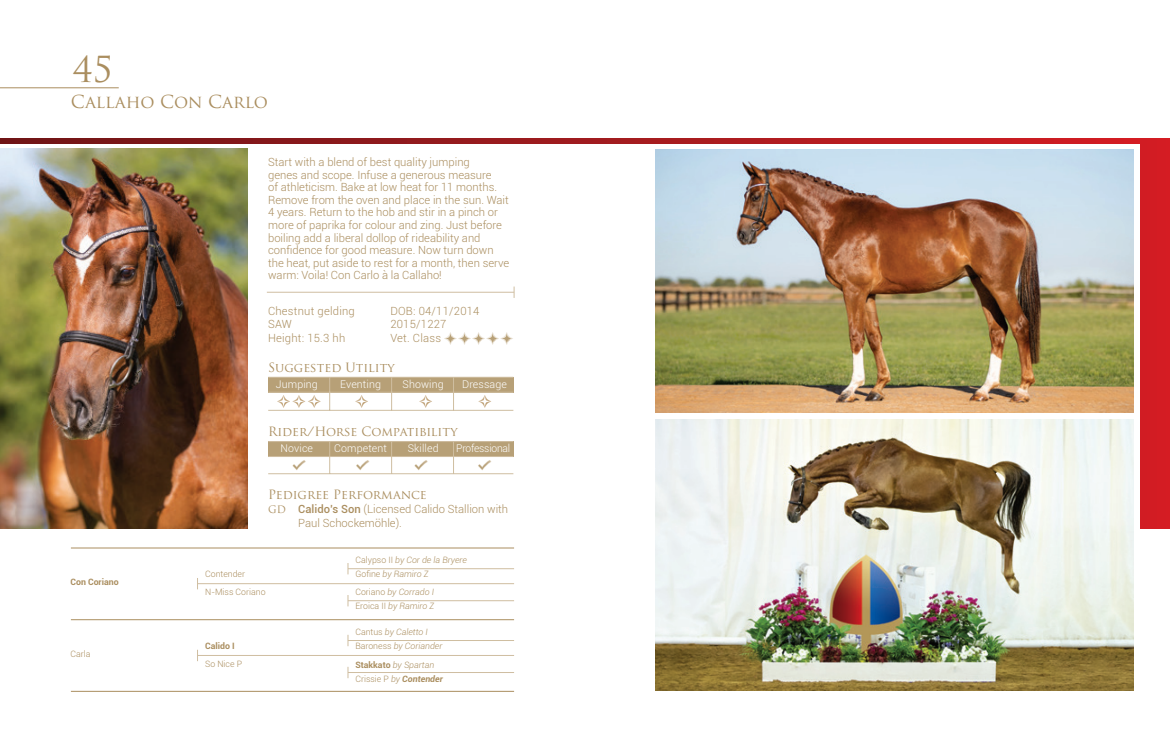
<style>
.page{position:relative;width:1170px;height:745px;background:#fff}
.page>*{position:absolute;margin:0;border:0;box-sizing:border-box;transform-origin:0 0}
.t1{font:35px "Trajan Pro";color:#aa8e5f}
.t2{font:17.5px "Trajan Pro";color:#aa8e5f}
.t3{font:12.5px "Trajan Pro";color:#aa8e5f}
.t4{font:300 11.25px/12.5px "Roboto";color:#aa8e5f}
.t5{font:300 11.25px "Roboto";letter-spacing:.02em;color:#aa8e5f}
.t6{font:300 10.62px "Roboto";letter-spacing:.01em;color:#fff}
.t7{font:300 10.62px "Roboto";letter-spacing:-.02em;color:#fff}
.t8{font:italic 300 8.75px "Roboto";color:#aa8e5f}
.t9{font:300 8.75px "Roboto";color:#aa8e5f}
.t10{font:italic 700 8.75px "Roboto";color:#aa8e5f}
.t11{font:700 8.75px "Roboto";color:#aa8e5f}
.s1{font-family:"Trajan Pro";font-weight:400;font-size:10px}
.s2{font-weight:500}
.s3{font-style:normal}
.s4{font-weight:700;font-style:normal}
.s5{font-weight:300;font-style:normal}
.s6{font-weight:300}
</style>
<div class="page">
<hr style="left:0;top:87px;width:119px;height:1px;background:#aa8e5f">
<img style="left:655px;top:149px;width:478px;height:263px">
<svg style="left:0;top:138px;width:1140px;height:6px;background:#9f191d"></svg>
<div style="left:1140px;top:138px;width:29px;height:390px;background:#d21c23"></div>
<img style="left:0;top:149px;width:247px;height:378px">
<hr style="left:71px;top:619px;width:443px;height:1px;background:#aa8e5f">
<hr style="left:71px;top:547px;width:443px;height:1px;background:#aa8e5f">
<hr style="left:71px;top:690px;width:443px;height:1px;background:#aa8e5f">
<img style="left:655px;top:419px;width:478px;height:271px">
<hr style="left:348px;top:639px;width:166px;height:1px;background:#cfbea1">
<hr style="left:348px;top:671px;width:166px;height:1px;background:#cfbea1">
<hr style="left:197px;top:654px;width:317px;height:1px;background:#cfbea1">
<hr style="left:348px;top:568px;width:166px;height:1px;background:#cfbea1">
<hr style="left:348px;top:600px;width:166px;height:1px;background:#cfbea1">
<hr style="left:197px;top:583px;width:317px;height:1px;background:#cfbea1">
<hr style="left:267px;top:292px;width:247px;height:1px;background:#cfbea1">
<svg style="left:514px;top:286px;width:1px;height:12px"></svg>
<div style="left:268px;top:377px;width:245px;height:15px;background:#b7a077"></div>
<hr style="left:329px;top:377px;width:1px;height:33px;background:#cfbea1">
<hr style="left:391px;top:377px;width:1px;height:33px;background:#cfbea1">
<hr style="left:453px;top:377px;width:1px;height:33px;background:#cfbea1">
<hr style="left:268px;top:376px;width:245px;height:1px;background:#cfbea1">
<hr style="left:268px;top:391px;width:245px;height:1px;background:#cfbea1">
<hr style="left:268px;top:409px;width:245px;height:1px;background:#cfbea1">
<div style="left:268px;top:441px;width:245px;height:15px;background:#b7a077"></div>
<hr style="left:329px;top:441px;width:1px;height:32px;background:#cfbea1">
<hr style="left:391px;top:441px;width:1px;height:32px;background:#cfbea1">
<hr style="left:453px;top:441px;width:1px;height:32px;background:#cfbea1">
<hr style="left:268px;top:441px;width:245px;height:1px;background:#cfbea1">
<hr style="left:268px;top:456px;width:245px;height:1px;background:#cfbea1">
<hr style="left:268px;top:473px;width:245px;height:1px;background:#cfbea1">
<svg style="left:478px;top:460px;width:13px;height:10px"></svg>
<svg style="left:356px;top:460px;width:14px;height:10px"></svg>
<svg style="left:414px;top:460px;width:14px;height:10px"></svg>
<svg style="left:292px;top:460px;width:14px;height:10px"></svg>
<svg style="left:277px;top:395px;width:43px;height:12px"></svg>
<svg style="left:478px;top:395px;width:13px;height:12px"></svg>
<svg style="left:419px;top:395px;width:13px;height:12px"></svg>
<svg style="left:355px;top:395px;width:13px;height:12px"></svg>
<svg style="left:444px;top:332px;width:69px;height:13px"></svg>
<h1 class="t1" style="left:73px;top:47px;width:41px">45</h1>
<h2 class="t2" style="left:71px;top:91px;width:198px">Callaho Con Carlo</h2>
<p class="t4" style="left:268px;top:156px;width:243px">Start with a blend of best quality jumping<br>genes and scope. Infuse a generous measure<br>of athleticism. Bake at low heat for 11 months.<br>Remove from the oven and place in the sun. Wait 4 years. Return to the hob and stir in a pinch or more of paprika for colour and zing. Just before boiling add a liberal dollop of rideability and confidence for good measure. Now turn down the heat, put aside to rest for a month, then serve warm: Voila! Con Carlo à la Callaho!</p>
<p class="t5" style="left:268px;top:302px;width:88px">Chestnut gelding</p>
<p class="t5" style="left:390px;top:302px;width:91px">DOB: 04/11/2014</p>
<p class="t4" style="left:268px;top:317px;width:25px">SAW</p>
<p class="t5" style="left:390px;top:316px;width:58px">2015/1227</p>
<p class="t5" style="left:268px;top:330px;width:79px">Height: 15.3 hh</p>
<p class="t5" style="left:390px;top:330px;width:52px">Vet. Class</p>
<p class="t11" style="left:70px;top:575px;width:50px">Con Coriano</p>
<p class="t9" style="left:70px;top:647px;width:21px">Carla</p>
<p class="t3" style="left:268px;top:359px;width:128px">Suggested Utility</p>
<p class="t6" style="left:276px;top:377px;width:43px">Jumping</p>
<p class="t6" style="left:340px;top:377px;width:42px">Eventing</p>
<p class="t6" style="left:402px;top:377px;width:43px">Showing</p>
<p class="t6" style="left:462px;top:377px;width:46px">Dressage</p>
<p class="t3" style="left:268px;top:423px;width:191px">Rider/Horse Compatibility</p>
<p class="t6" style="left:280px;top:440px;width:34px">Novice</p>
<p class="t6" style="left:334px;top:440px;width:54px">Competent</p>
<p class="t6" style="left:407px;top:440px;width:32px">Skilled</p>
<p class="t7" style="left:456px;top:440px;width:55px">Professional</p>
<p class="t3" style="left:268px;top:486px;width:160px">Pedigree Performance</p>
<p class="t4" style="left:298px;top:501px;width:211px;line-height:13.8px;text-indent:-30px"><span class="s1">GD</span> <span class="s2">Calido’s Son</span> (Licensed Calido Stallion with<br>Paul Schockemöhle).</p>
<p class="t9" style="left:205px;top:567px;width:41px">Contender</p>
<p class="t9" style="left:205px;top:585px;width:62px">N-Miss Coriano</p>
<p class="t11" style="left:205px;top:639px;width:31px">Calido I</p>
<p class="t9" style="left:205px;top:657px;width:38px">So Nice P</p>
<p class="t8" style="left:355px;top:553px;width:113px"><span class="s3">Calypso II</span> by Cor de la Bryere</p>
<p class="t8" style="left:355px;top:585px;width:80px"><span class="s3">Coriano</span> by Corrado I</p>
<p class="t8" style="left:355px;top:567px;width:75px"><span class="s3">Gofine</span> by Ramiro Z</p>
<p class="t8" style="left:355px;top:599px;width:80px"><span class="s3">Eroica II</span> by Ramiro Z</p>
<p class="t8" style="left:355px;top:625px;width:74px"><span class="s3">Cantus</span> by Caletto I</p>
<p class="t8" style="left:355px;top:658px;width:80px"><span class="s4">Stakkato</span> by Spartan</p>
<p class="t8" style="left:355px;top:639px;width:88px"><span class="s3">Baroness</span> by Coriander</p>
<p class="t10" style="left:355px;top:672px;width:89px"><span class="s5">Crissie P</span> <span class="s6">by</span> Contender</p>
</div>
